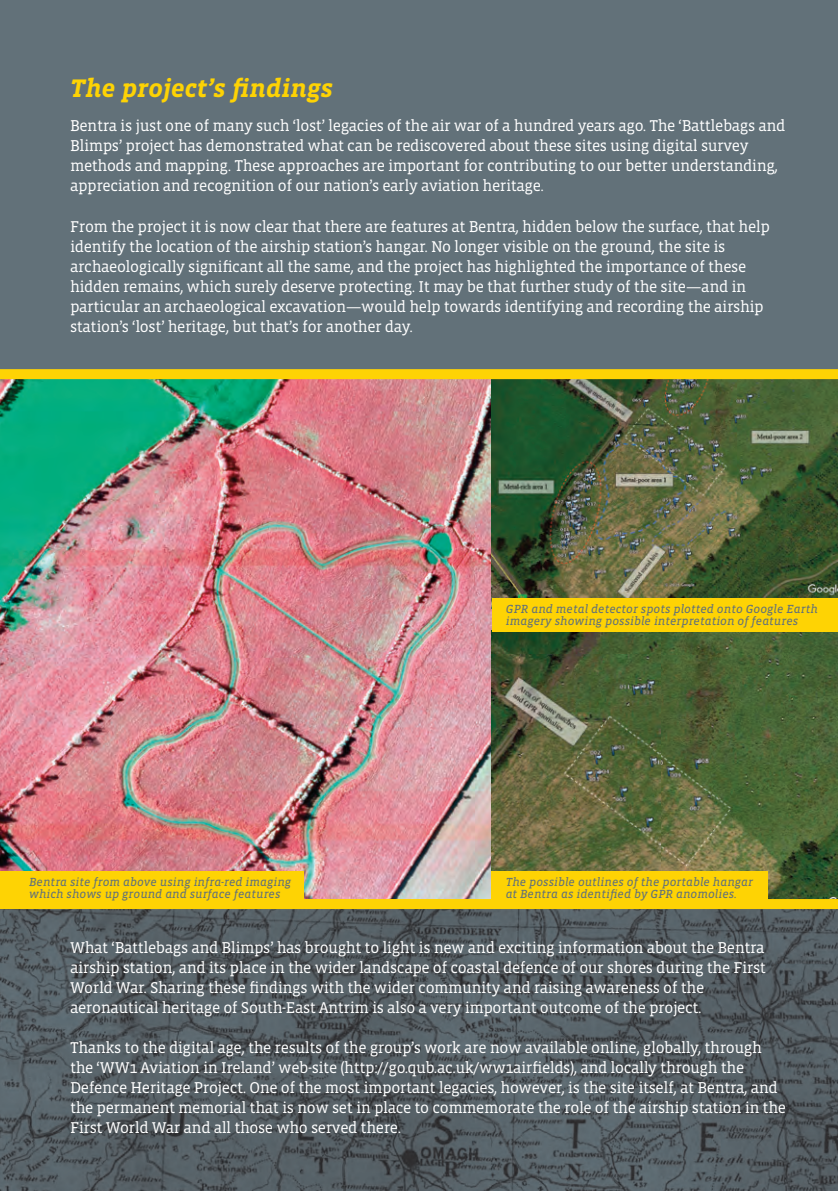
<style>
.page{position:relative;width:838px;height:1191px;background:#fff}
.page>*{position:absolute;margin:0;border:0;box-sizing:border-box;transform-origin:0 0}
.t1{font:italic 700 26px "Vista Slab OTCE";color:#fed304}
.t2{font:16px/20px "Vista Slab OTCE";letter-spacing:-.025em;color:#fff}
.t3{font:italic 12px/12.4px "Vista Slab OTCE";color:#627179}
</style>
<div class="page">
<div style="left:0;top:0;width:837px;height:1190px;background:#627179"></div>
<img style="left:0;top:909px;width:837px;height:281px">
<img style="left:0;top:379px;width:491px;height:520px">
<img style="left:491px;top:379px;width:346px;height:219px">
<img style="left:491px;top:631px;width:346px;height:268px">
<div style="left:0;top:369px;width:837px;height:10px;background:#fed304"></div>
<div style="left:0;top:899px;width:837px;height:10px;background:#fed304"></div>
<div style="left:0;top:871px;width:304px;height:28px;background:#fed304"></div>
<div style="left:491px;top:871px;width:277px;height:28px;background:#fed304"></div>
<div style="left:491px;top:598px;width:346px;height:33px;background:#fed304"></div>
<h1 class="t1" style="left:70px;top:77px;width:264px">The project’s findings</h1>
<p class="t2" style="left:70px;top:117px;width:716px">Bentra is just one of many such ‘lost’ legacies of the air war of a hundred years ago. The ‘Battlebags and Blimps’ project has demonstrated what can be rediscovered about these sites using digital survey methods and mapping. These approaches are important for contributing to our better understanding, appreciation and recognition of our nation’s early aviation heritage.</p>
<p class="t2" style="left:70px;top:217px;width:701px">From the project it is now clear that there are features at Bentra, hidden below the surface, that help identify the location of the airship station’s hangar. No longer visible on the ground, the site is archaeologically significant all the same, and the project has highlighted the importance of these hidden remains, which surely deserve protecting. It may be that further study of the site—and in particular an archaeological excavation—would help towards identifying and recording the airship station’s ‘lost’ heritage, but that’s for another day.</p>
<p class="t3" style="left:506px;top:603px;width:313px">GPR and metal detector spots plotted onto Google Earth imagery showing possible interpretation of features</p>
<p class="t3" style="left:29px;top:876px;width:263px">Bentra site from above using infra-red imaging which shows up ground and surface features</p>
<p class="t3" style="left:505px;top:876px;width:249px">The possible outlines of the portable hangar at Bentra as identified by GPR anomolies.</p>
<p class="t2" style="left:70px;top:938px;width:697px">What ‘Battlebags and Blimps’ has brought to light is new and exciting information about the Bentra airship station, and its place in the wider landscape of coastal defence of our shores during the First World War. Sharing these findings with the wider community and raising awareness of the aeronautical heritage of South-East Antrim is also a very important outcome of the project.</p>
<p class="t2" style="left:70px;top:1038px;width:717px">Thanks to the digital age, the results of the group’s work are now available online, globally, through the ‘WW1 Aviation in Ireland’ web-site (http://go.qub.ac.uk/ww1airfields), and locally through the Defence Heritage Project. One of the most important legacies, however, is the site itself, at Bentra, and the permanent memorial that is now set in place to commemorate the role of the airship station in the First World War and all those who served there.</p>
</div>
